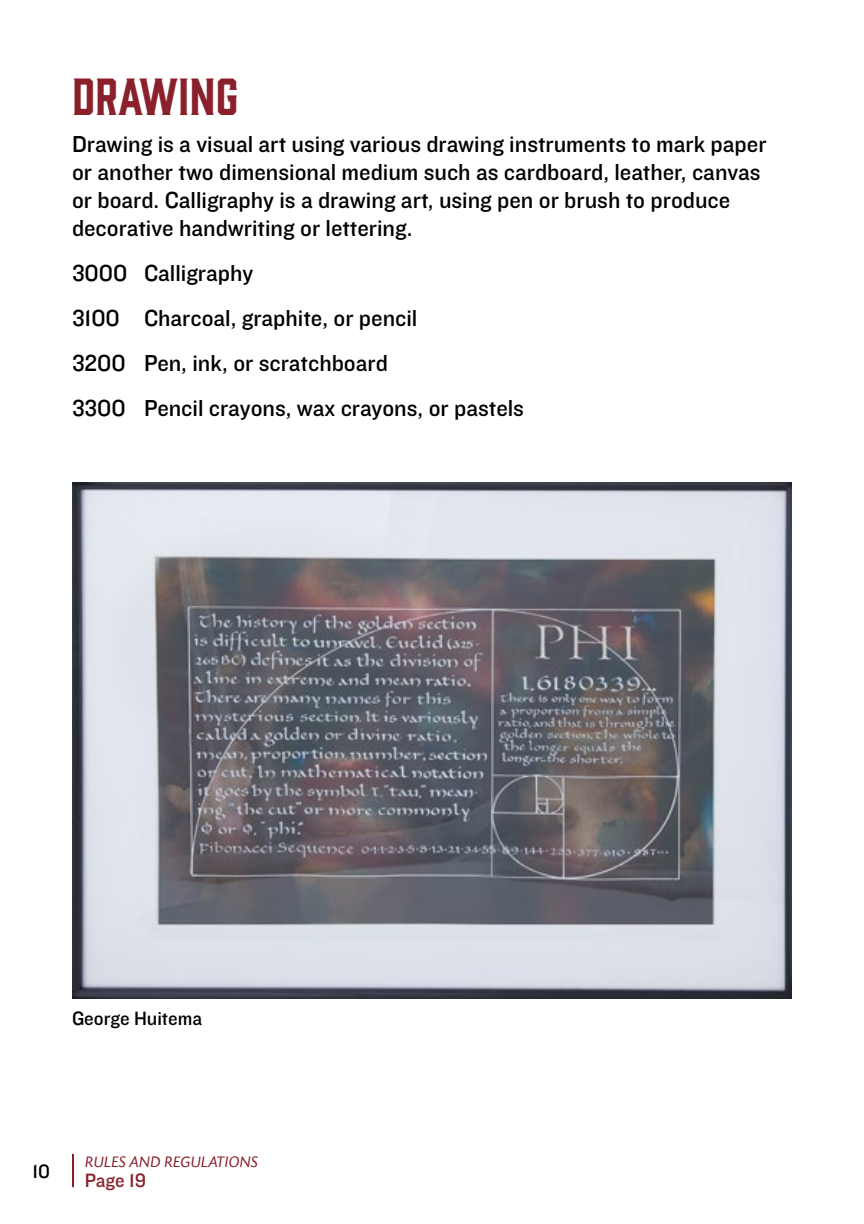
<style>
.page{position:relative;width:864px;height:1224px;background:#fff}
.page>*{position:absolute;margin:0;border:0;box-sizing:border-box;transform-origin:0 0}
.t1{font:48px "Gin";color:#8a202c}
.t2{font:24px/28px "Knockout 31 Junior Middlewt";color:#000}
.t3{font:20px "Knockout 31 Junior Middlewt";color:#000}
.t4{font:20px "Knockout 31 Junior Middlewt";color:#8a202c}
.t5{font:italic 16px "Today SB";color:#8a202c}
</style>
<div class="page">
<hr style="left:72px;top:1154px;width:2px;height:33px;background:#8a202c">
<img style="left:72px;top:482px;width:720px;height:516px">
<h1 class="t1" style="left:72px;top:63px;width:168px">DRAWING</h1>
<p class="t2" style="left:72px;top:128px;width:696px">Drawing is a visual art using various drawing instruments to mark paper or another two dimensional medium such as cardboard, leather, canvas or board. Calligraphy is a drawing art, using pen or brush to produce decorative handwriting or lettering.</p>
<p class="t2" style="left:72px;top:249px;width:454px;line-height:45px">3000 Calligraphy<br>3100 Charcoal, graphite, or pencil<br>3200 Pen, ink, or scratchboard<br>3300 Pencil crayons, wax crayons, or pastels</p>
<p class="t3" style="left:72px;top:1005px;width:132px">George Huitema</p>
<p class="t3" style="left:32px;top:1158px;width:19px">10</p>
<p class="t5" style="left:85px;top:1153px;width:175px">RULES AND REGULATIONS</p>
<p class="t4" style="left:85px;top:1166px;width:63px">Page 19</p>
</div>
